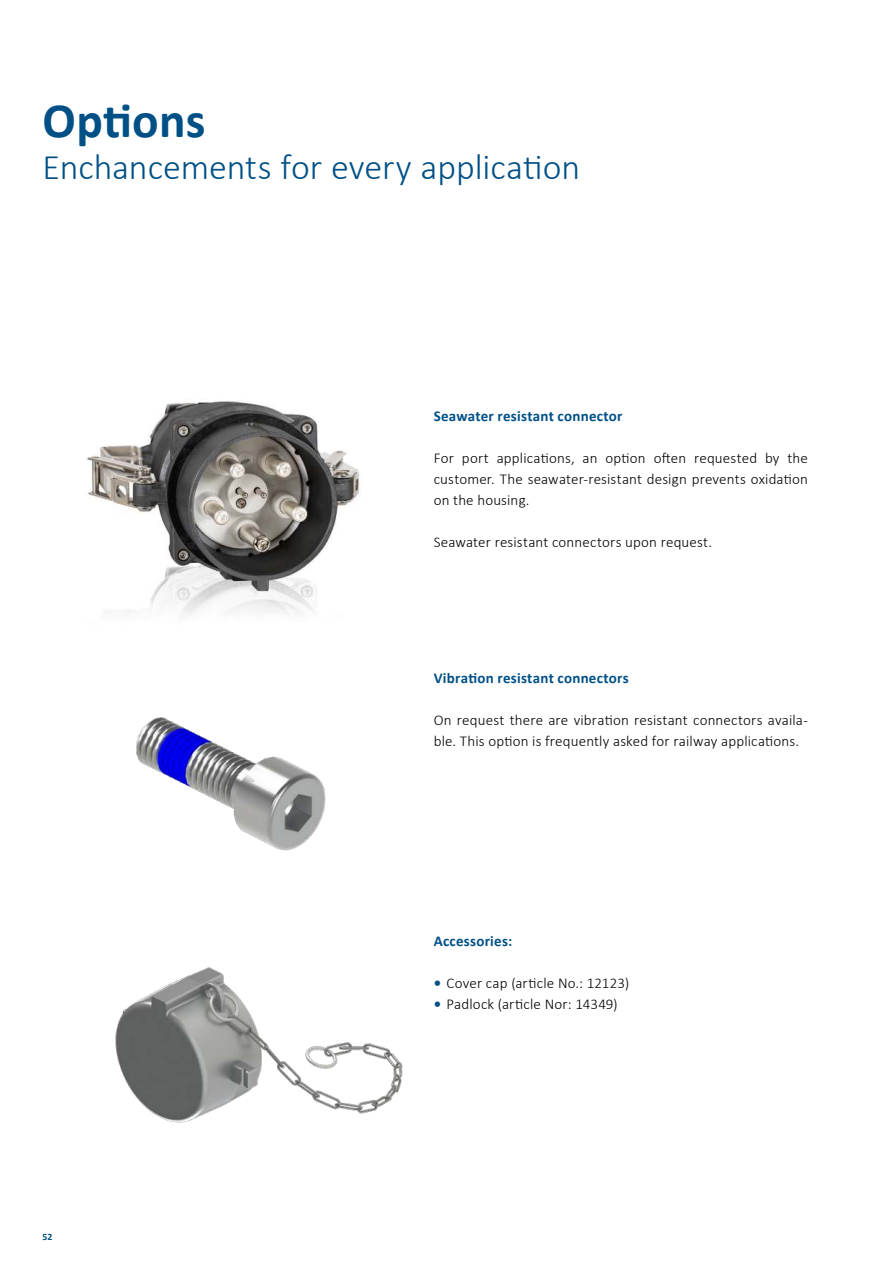
<style>
.page{position:relative;width:893px;height:1263px;background:#fff}
.page>*{position:absolute;margin:0;border:0;box-sizing:border-box;transform-origin:0 0}
.t1{font:700 49.5px "Calibri";letter-spacing:.005em;color:#005086}
.t2{font:300 36px "Calibri";color:#005086}
.t3{font:300 15px/21px "Calibri";letter-spacing:.01em;color:#000;text-align:justify}
.t4{font:700 15px "Calibri";letter-spacing:.015em;color:#005086}
.t5{font:700 9.75px "Calibri";color:#005086}
.s1{font-weight:700;color:#005086}
</style>
<div class="page">
<img style="left:115px;top:967px;width:288px;height:156px">
<img style="left:87px;top:401px;width:274px;height:215px">
<img style="left:136px;top:717px;width:190px;height:134px">
<h1 class="t1" style="left:43px;top:89px;width:164px">Options</h1>
<h2 class="t2" style="left:43px;top:145px;width:539px">Enchancements for every application</h2>
<p class="t4" style="left:434px;top:406px;width:190px">Seawater resistant connector</p>
<p class="t3" style="left:434px;top:447px;width:376px">For port applications, an option often requested by the customer. The seawater-resistant design prevents oxidation on the housing.</p>
<p class="t3" style="left:434px;top:531px;width:280px">Seawater resistant connectors upon request.</p>
<p class="t4" style="left:434px;top:668px;width:197px">Vibration resistant connectors</p>
<p class="t3" style="left:434px;top:709px;width:376px">On request there are vibration resistant connectors availa&shy;ble. This option is frequently asked for railway applications.</p>
<p class="t5" style="left:43px;top:1233px;width:12px">52</p>
<p class="t4" style="left:434px;top:931px;width:80px">Accessories:</p>
<p class="t3" style="left:434px;top:972px;width:197px"><span class="s1">•</span> Cover cap (article No.: 12123)</p>
<p class="t3" style="left:434px;top:993px;width:186px"><span class="s1">•</span> Padlock (article Nor: 14349)</p>
</div>
